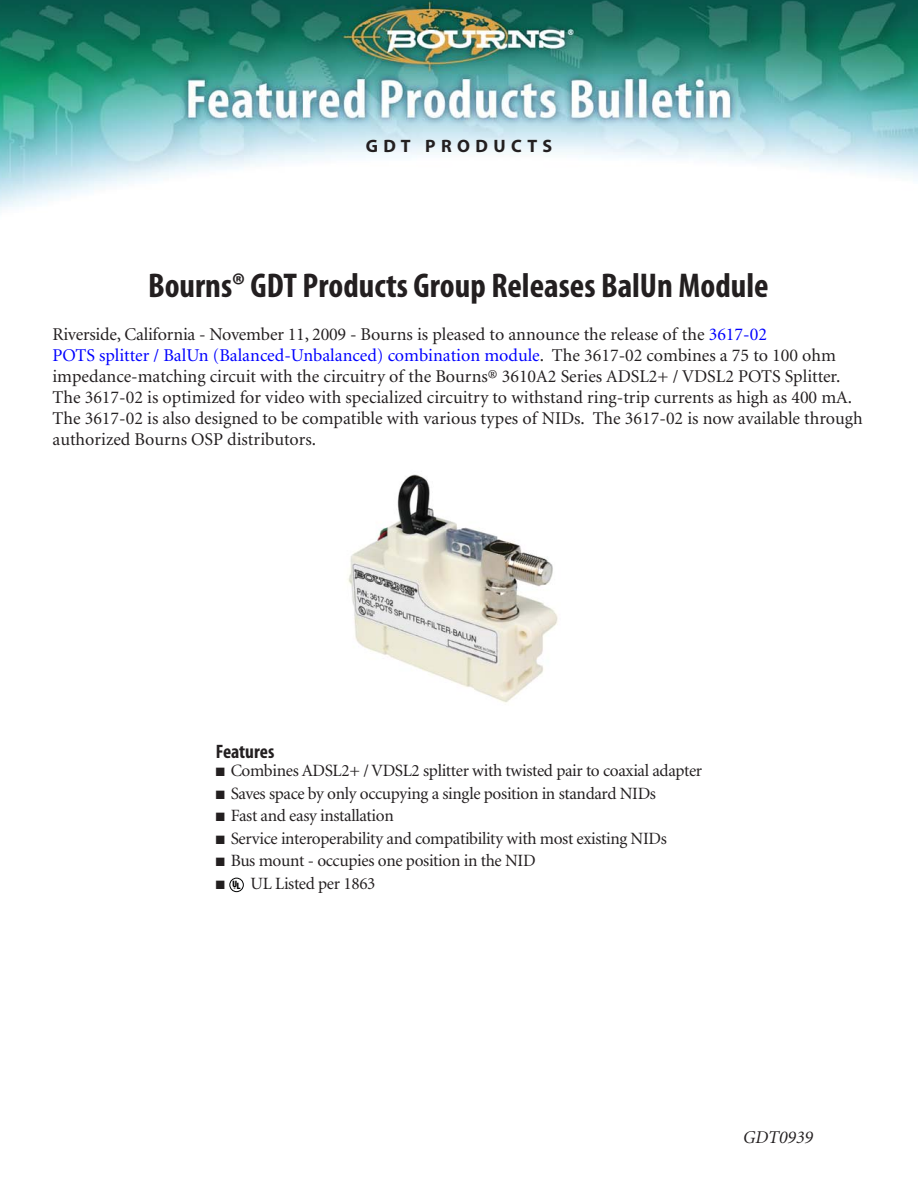
<style>
.page{position:relative;width:918px;height:1188px;background:#fff}
.page>*{position:absolute;margin:0;border:0;box-sizing:border-box;transform-origin:0 0}
.t1{font:700 condensed 34.5px "Myriad Pro";color:#231f20}
.t2{font:700 condensed 19.5px "Myriad";color:#231f20}
.t3{font:18px/21px "Minion";color:#231f20}
.t4{font:700 18px "Myriad Pro";letter-spacing:.3em;color:#231f20}
.t5{font:italic 18px "Minion";color:#231f20}
.t6{font:17.25px "Minion";letter-spacing:-.02em;color:#231f20}
.t7{font:900 condensed 8.4px "Helvetica";color:#010202}
.t8{font:900 condensed 2.1px "Helvetica";color:#010202}
.s1{color:#00f}
</style>
<div class="page">
<img style="left:0;top:0;width:918px;height:211px">
<div style="left:230px;top:878px;width:14px;height:14px;border:1px solid #010202;border-radius:50%"></div>
<img style="left:347px;top:474px;width:211px;height:229px">
<p class="t4" style="left:366px;top:135px;width:188px">GDT PRODUCTS</p>
<h1 class="t1" style="left:148px;top:265px;width:622px">Bourns® GDT Products Group Releases BalUn Module</h1>
<p class="t3" style="left:52px;top:325px;width:812px">Riverside, California - November 11, 2009 - Bourns is pleased to announce the release of the <span class="s1">3617-02<br>POTS splitter / BalUn (Balanced-Unbalanced) combination module</span>. The 3617-02 combines a 75 to 100 ohm impedance-matching circuit with the circuitry of the Bourns® 3610A2 Series ADSL2+ / VDSL2 POTS Splitter.<br>The 3617-02 is optimized for video with specialized circuitry to withstand ring-trip currents as high as 400 mA.<br>The 3617-02 is also designed to be compatible with various types of NIDs. The 3617-02 is now available through authorized Bourns OSP distributors.</p>
<p class="t2" style="left:216px;top:742px;width:60px">Features</p>
<p class="t6" style="left:216px;top:764px;width:488px">■ Combines ADSL2+ / VDSL2 splitter with twisted pair to coaxial adapter</p>
<p class="t6" style="left:216px;top:787px;width:442px">■ Saves space by only occupying a single position in standard NIDs</p>
<p class="t6" style="left:216px;top:809px;width:180px">■ Fast and easy installation</p>
<p class="t6" style="left:216px;top:832px;width:453px">■ Service interoperability and compatibility with most existing NIDs</p>
<p class="t6" style="left:216px;top:854px;width:321px">■ Bus mount - occupies one position in the NID</p>
<p class="t6" style="left:216px;top:877px;width:161px">■ UL Listed per 1863</p>
<p class="t7" style="left:232px;top:881px;width:6px">U</p>
<p class="t8" style="left:234px;top:888px;width:3px">®</p>
<p class="t7" style="left:237px;top:883px;width:5px">L</p>
<p class="t5" style="left:743px;top:1130px;width:71px">GDT0939</p>
</div>
